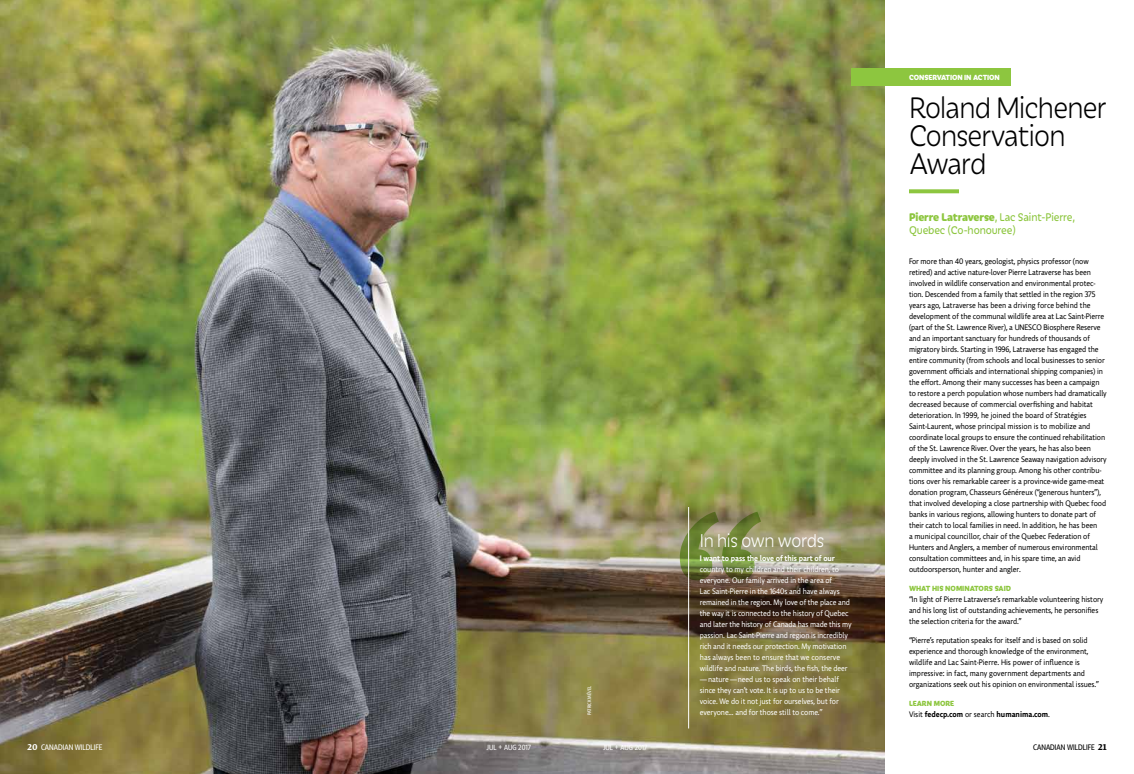
<style>
.page{position:relative;width:1134px;height:774px;background:#fff}
.page>*{position:absolute;margin:0;border:0;box-sizing:border-box;transform-origin:0 0}
.t1{font:300 32px/28px "Iskra LAT";letter-spacing:-.025em;color:#000;scale:.92 1}
.t2{font:300 20px "Iskra LAT";letter-spacing:-.015em;color:#fff;scale:.92 1}
.t3{font:12px/13px "Iskra LAT";letter-spacing:-.01em;color:#8dc63f;scale:.92 1}
.t4{font:8px/11px "Comenia Sans";letter-spacing:-.01em;color:#000;scale:.92 1}
.t5{font:8px/11px "Comenia Sans";letter-spacing:-.01em;color:#fff;scale:.92 1}
.t6{font:700 8px "Comenia Sans";color:#000;scale:.92 1}
.t7{font:700 8px "Comenia Sans";letter-spacing:-.01em;color:#fff;scale:.92 1}
.t8{font:800 8px "Iskra LAT";color:#8dc63f;scale:.92 1}
.t9{font:800 8px "Iskra LAT";letter-spacing:-.01em;color:#fff;scale:.92 1}
.t10{font:8px "Comenia Sans Cond";color:#fff}
.t11{font:8px "Comenia Sans Cond";color:#000}
.t12{font:7.5px "Comenia Sans Cond";color:#fff}
.t13{font:5px "Comenia Sans Cond";color:#fff}
.s1{font-weight:800}
.s2{font-weight:400}
.s3{font-family:"Brioni Text Std";font-weight:700;font-size:9px}
</style>
<div class="page">
<img style="left:0;top:0;width:885px;height:774px">
<svg style="left:909px;top:189px;width:50px;height:4px"></svg>
<div style="left:852px;top:68px;width:159px;height:18px;background:#8dc63f"></div>
<svg style="left:680px;top:512px;width:81px;height:68px;background:#7d864e"></svg>
<hr style="left:688px;top:507px;width:1px;height:221px;background:#fff">
<p class="t13" style="left:586px;top:715px;width:31px;rotate:-90deg">PATRICK MÉVEL</p>
<h2 class="t2" style="left:700px;top:529px;width:137px">In his own words</h2>
<p class="t7" style="left:700px;top:553px;width:148px">I want to pass the love of this part of our</p>
<p class="t5" style="left:700px;top:564px;width:167px">country to my children and their children, to everyone. Our family arrived in the area of<br>Lac Saint-Pierre in the 1640s and have always remained in the region. My love of the place and the way it is connected to the history of Quebec and later the history of Canada has made this my passion. Lac Saint-Pierre and region is incredibly rich and it needs our protection. My motivation has always been to ensure that we conserve wildlife and nature. The birds, the fish, the deer —nature—need us to speak on their behalf since they can’t vote. It is up to us to be their voice. We do it not just for ourselves, but for</p>
<p class="t5" style="left:700px;top:707px;width:135px">everyone... and for those still to come.”</p>
<p class="t9" style="left:909px;top:72px;width:100px">CONSERVATION IN ACTION</p>
<h1 class="t1" style="left:909px;top:94px;width:216px">Roland Michener<br>Conservation<br>Award</h1>
<h3 class="t3" style="left:909px;top:211px;width:182px"><span class="s1">Pierre Latraverse</span>, Lac Saint-Pierre,<br>Quebec (Co-honouree)</h3>
<p class="t4" style="left:909px;top:256px;width:216px">For more than 40 years, geologist, physics professor (now retired) and active nature-lover Pierre Latraverse has been involved in wildlife conservation and environmental protec&shy;tion. Descended from a family that settled in the region 375 years ago, Latraverse has been a driving force behind the development of the communal wildlife area at Lac Saint-Pierre (part of the St. Lawrence River), a UNESCO Biosphere Reserve and an important sanctuary for hundreds of thousands of migratory birds. Starting in 1996, Latraverse has engaged the entire community (from schools and local businesses to senior government officials and international shipping companies) in the effort. Among their many successes has been a campaign to restore a perch population whose numbers had dramatically decreased because of commercial overfishing and habitat deterioration. In 1999, he joined the board of Stratégies Saint-Laurent, whose principal mission is to mobilize and coordinate local groups to ensure the continued rehabilitation of the St. Lawrence River. Over the years, he has also been deeply involved in the St. Lawrence Seaway navigation advisory committee and its planning group. Among his other contribu&shy;tions over his remarkable career is a province-wide game-meat donation program, Chasseurs Généreux (“generous hunters”), that involved developing a close partnership with Quebec food banks in various regions, allowing hunters to donate part of their catch to local families in need. In addition, he has been<br>a municipal councillor, chair of the Quebec Federation of Hunters and Anglers, a member of numerous environmental consultation committees and, in his spare time, an avid outdoorsperson, hunter and angler.</p>
<p class="t8" style="left:909px;top:584px;width:113px">WHAT HIS NOMINATORS SAID</p>
<p class="t4" style="left:909px;top:594px;width:213px">“In light of Pierre Latraverse’s remarkable volunteering history and his long list of outstanding achievements, he personifies the selection criteria for the award.”</p>
<p class="t4" style="left:909px;top:635px;width:208px">“Pierre’s reputation speaks for itself and is based on solid experience and thorough knowledge of the environment, wildlife and Lac Saint-Pierre. His power of influence is impressive: in fact, many government departments and organizations seek out his opinion on environmental issues.”</p>
<p class="t8" style="left:909px;top:699px;width:51px">LEARN MORE</p>
<p class="t6" style="left:909px;top:709px;width:155px"><span class="s2">Visit</span> fedecp.com <span class="s2">or search</span> humanima.com<span class="s2">.</span></p>
<p class="t10" style="left:27px;top:742px;width:77px"><span class="s3">20</span> CANADIAN WILDLIFE</p>
<p class="t12" style="left:487px;top:742px;width:46px">JUL + AUG 2017</p>
<p class="t12" style="left:603px;top:742px;width:46px">JUL + AUG 2017</p>
<p class="t11" style="left:1033px;top:742px;width:75px">CANADIAN WILDLIFE <span class="s3">21</span></p>
</div>
